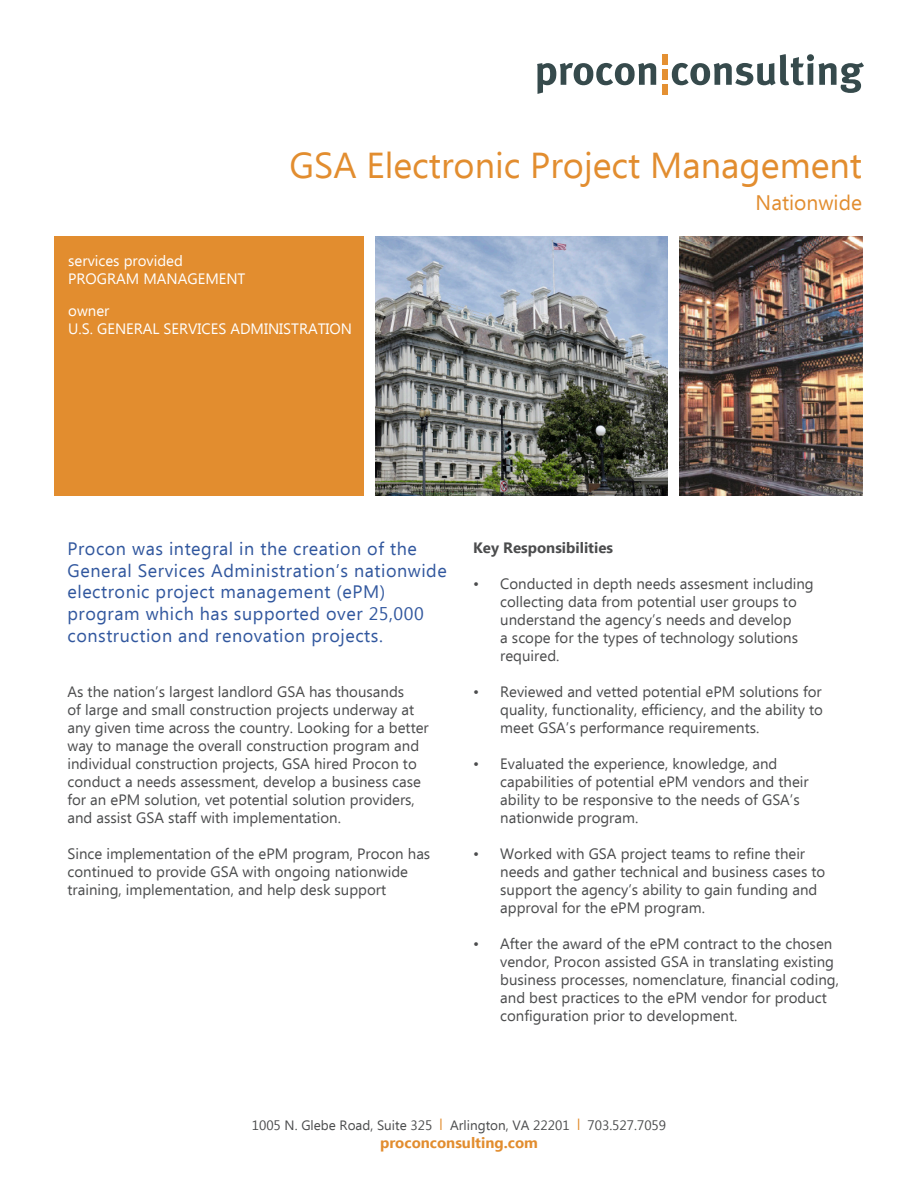
<style>
.page{position:relative;width:918px;height:1188px;background:#fff}
.page>*{position:absolute;margin:0;border:0;box-sizing:border-box;transform-origin:0 0}
.t1{font:36px "Ebrima";color:#e28d2f}
.t2{font:21px "Ebrima";color:#e28d2f}
.t3{font:18px/21.6px "Ebrima";letter-spacing:.03em;color:#31579e}
.t4{font:15px/18px "Ebrima";color:#4b4c4d}
.t5{font:15px "Ebrima";color:#fff}
.t6{font:700 15px "Ebrima";color:#e28d2f}
.t7{font:700 15px "Ebrima";color:#4b4c4d}
.t8{font:13.5px "Ebrima";color:#4b4c4d}
.s1{color:#e28d2f}
</style>
<div class="page">
<div style="left:662px;top:54px;width:6px;height:11px;background:#e49032"></div>
<div style="left:662px;top:84px;width:6px;height:11px;background:#e49032"></div>
<div style="left:662px;top:69px;width:6px;height:11px;background:#e49032"></div>
<svg style="left:537px;top:63px;width:119px;height:31px"></svg>
<svg style="left:672px;top:54px;width:192px;height:39px"></svg>
<div style="left:55px;top:236px;width:309px;height:260px;background:#e28d2f"></div>
<img style="left:376px;top:236px;width:292px;height:260px">
<img style="left:679px;top:236px;width:183px;height:260px">
<p class="t1" style="left:290px;top:139px;width:574px">GSA Electronic Project Management</p>
<p class="t2" style="left:756px;top:187px;width:108px">Nationwide</p>
<p class="t5" style="left:68px;top:250px;width:116px">services provided</p>
<p class="t5" style="left:68px;top:268px;width:179px">PROGRAM MANAGEMENT</p>
<p class="t5" style="left:68px;top:300px;width:43px">owner</p>
<p class="t5" style="left:68px;top:318px;width:285px">U.S. GENERAL SERVICES ADMINISTRATION</p>
<p class="t3" style="left:68px;top:539px;width:381px">Procon was integral in the creation of the General Services Administration’s nationwide electronic project management (ePM) program which has supported over 25,000 construction and renovation projects.</p>
<p class="t4" style="left:68px;top:684px;width:363px">As the nation’s largest landlord GSA has thousands<br>of large and small construction projects underway at any given time across the country. Looking for a better way to manage the overall construction program and individual construction projects, GSA hired Procon to conduct a needs assessment, develop a business case for an ePM solution, vet potential solution providers, and assist GSA staff with implementation.</p>
<p class="t4" style="left:68px;top:846px;width:364px">Since implementation of the ePM program, Procon has continued to provide GSA with ongoing nationwide training, implementation, and help desk support</p>
<p class="t7" style="left:473px;top:537px;width:141px">Key Responsibilities</p>
<p class="t4" style="left:500px;top:576px;width:315px;text-indent:-27px">• Conducted in depth needs assesment including collecting data from potential user groups to understand the agency’s needs and develop<br>a scope for the types of technology solutions required.</p>
<p class="t4" style="left:500px;top:684px;width:324px;text-align:justify;text-indent:-27px">• Reviewed and vetted potential ePM solutions for quality, functionality, efficiency, and the ability to meet GSA’s performance requirements.</p>
<p class="t4" style="left:500px;top:756px;width:310px;text-indent:-27px">• Evaluated the experience, knowledge, and capabilities of potential ePM vendors and their ability to be responsive to the needs of GSA’s nationwide program.</p>
<p class="t4" style="left:500px;top:846px;width:327px;text-indent:-27px">• Worked with GSA project teams to refine their needs and gather technical and business cases to support the agency’s ability to gain funding and approval for the ePM program.</p>
<p class="t4" style="left:500px;top:936px;width:340px;text-indent:-27px">• After the award of the ePM contract to the chosen vendor, Procon assisted GSA in translating existing business processes, nomenclature, financial coding, and best practices to the ePM vendor for product configuration prior to development.</p>
<p class="t8" style="left:252px;top:1116px;width:416px">1005 N. Glebe Road, Suite 325 <span class="s1">꘡</span> Arlington, VA 22201 <span class="s1">꘡</span> 703.527.7059</p>
<p class="t6" style="left:380px;top:1131px;width:159px">proconconsulting.com</p>
</div>
